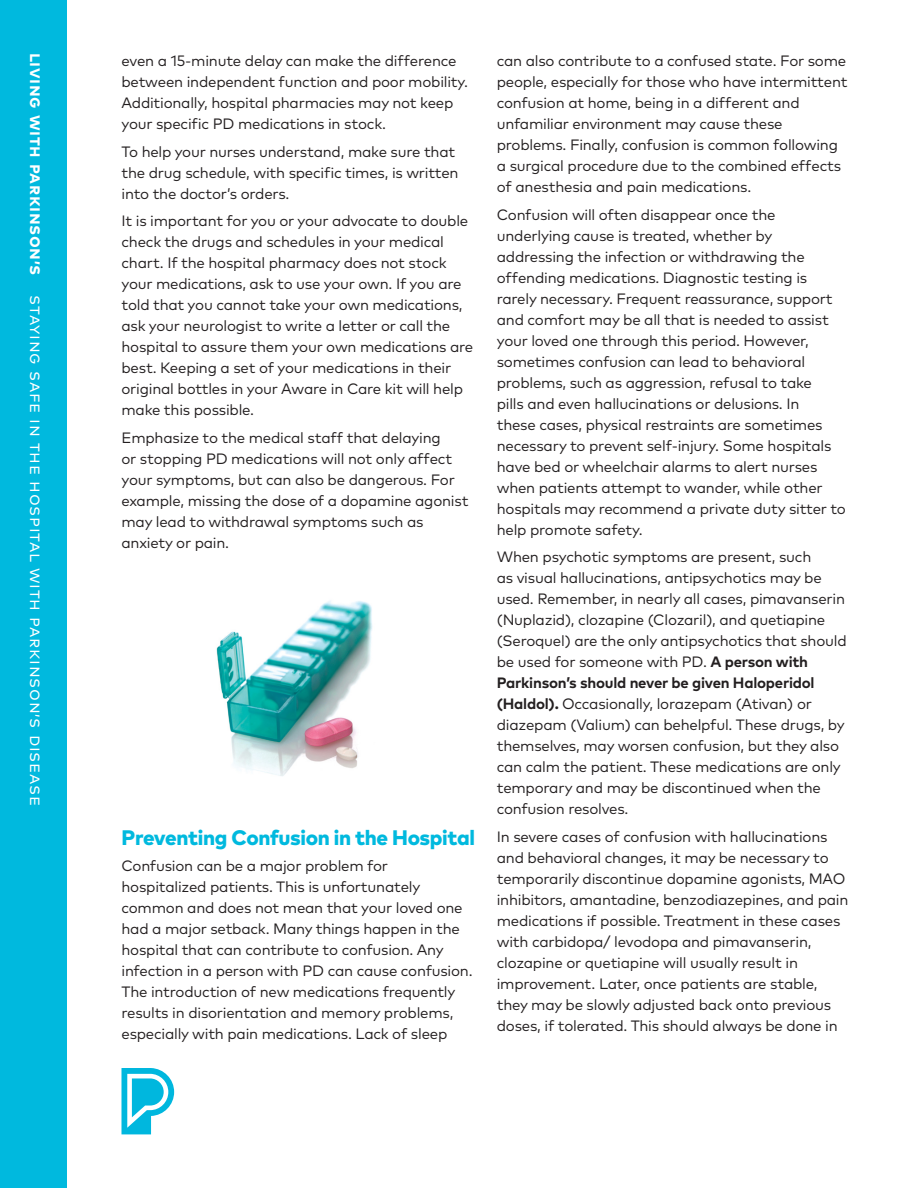
<style>
.page{position:relative;width:918px;height:1188px;background:#fff}
.page>*{position:absolute;margin:0;border:0;box-sizing:border-box;transform-origin:0 0}
.Subhead_Level_1{font:800 21px "Mark OT";letter-spacing:-.015em;color:#00b9de}
.t1{font:18px "Mark OT";letter-spacing:.04em;color:#fff}
.Body_Copy{font:15px/21px "Mark OT";letter-spacing:-.015em;color:#231f20}
.s1{font-weight:700}
</style>
<div class="page">
<svg style="left:122px;top:1068px;width:52px;height:66px"></svg>
<div style="left:0;top:0;width:68px;height:1188px;background:#00b9de"></div>
<img style="left:216px;top:601px;width:157px;height:175px">
<p class="t1" style="left:47px;top:53px;width:755px;rotate:90deg"><span class="s1">Living with Parkinson’s</span> Staying Safe in the H ospital with Parkinson’s Disease</p>
<p class="Body_Copy" style="left:122px;top:50px;width:348px">even a 15-minute delay can make the difference between independent function and poor mobility.<br>Additionally, hospital pharmacies may not keep your specific PD medications in stock.</p>
<p class="Body_Copy" style="left:122px;top:141px;width:339px">To help your nurses understand, make sure that the drug schedule, with specific times, is written into the doctor’s orders.</p>
<p class="Body_Copy" style="left:122px;top:210px;width:353px">It is important for you or your advocate to double check the drugs and schedules in your medical chart. If the hospital pharmacy does not stock your medications, ask to use your own. If you are told that you cannot take your own medications, ask your neurologist to write a letter or call the hospital to assure them your own medications are best. Keeping a set of your medications in their original bottles in your Aware in Care kit will help make this possible.</p>
<p class="Body_Copy" style="left:122px;top:427px;width:349px">Emphasize to the medical staff that delaying<br>or stopping PD medications will not only affect your symptoms, but can also be dangerous. For example, missing the dose of a dopamine agonist may lead to withdrawal symptoms such as anxiety or pain.</p>
<p class="Subhead_Level_1" style="left:122px;top:824px;width:355px">Preventing Confusion in the Hospital</p>
<p class="Body_Copy" style="left:122px;top:856px;width:353px">Confusion can be a major problem for hospitalized patients. This is unfortunately common and does not mean that your loved one had a major setback. Many things happen in the hospital that can contribute to confusion. Any infection in a person with PD can cause confusion.<br>The introduction of new medications frequently results in disorientation and memory problems, especially with pain medications. Lack of sleep</p>
<p class="Body_Copy" style="left:497px;top:50px;width:352px">can also contribute to a confused state. For some people, especially for those who have intermittent confusion at home, being in a different and unfamiliar environment may cause these problems. Finally, confusion is common following a surgical procedure due to the combined effects of anesthesia and pain medications.</p>
<p class="Body_Copy" style="left:497px;top:204px;width:351px">Confusion will often disappear once the underlying cause is treated, whether by addressing the infection or withdrawing the offending medications. Diagnostic testing is rarely necessary. Frequent reassurance, support and comfort may be all that is needed to assist your loved one through this period. However, sometimes confusion can lead to behavioral problems, such as aggression, refusal to take<br>pills and even hallucinations or delusions. In<br>these cases, physical restraints are sometimes necessary to prevent self-injury. Some hospitals have bed or wheelchair alarms to alert nurses when patients attempt to wander, while other hospitals may recommend a private duty sitter to help promote safety.</p>
<p class="Body_Copy" style="left:497px;top:546px;width:351px">When psychotic symptoms are present, such<br>as visual hallucinations, antipsychotics may be used. Remember, in nearly all cases, pimavanserin (Nuplazid), clozapine (Clozaril), and quetiapine (Seroquel) are the only antipsychotics that should be used for someone with PD. <span class="s1">A person with Parkinson’s should never be given Haloperidol (Haldol).</span> Occasionally, lorazepam (Ativan) or diazepam (Valium) can behelpful. These drugs, by themselves, may worsen confusion, but they also can calm the patient. These medications are only temporary and may be discontinued when the confusion resolves.</p>
<p class="Body_Copy" style="left:497px;top:826px;width:353px">In severe cases of confusion with hallucinations and behavioral changes, it may be necessary to temporarily discontinue dopamine agonists, MAO inhibitors, amantadine, benzodiazepines, and pain medications if possible. Treatment in these cases with carbidopa/ levodopa and pimavanserin, clozapine or quetiapine will usually result in improvement. Later, once patients are stable, they may be slowly adjusted back onto previous doses, if tolerated. This should always be done in</p>
</div>
